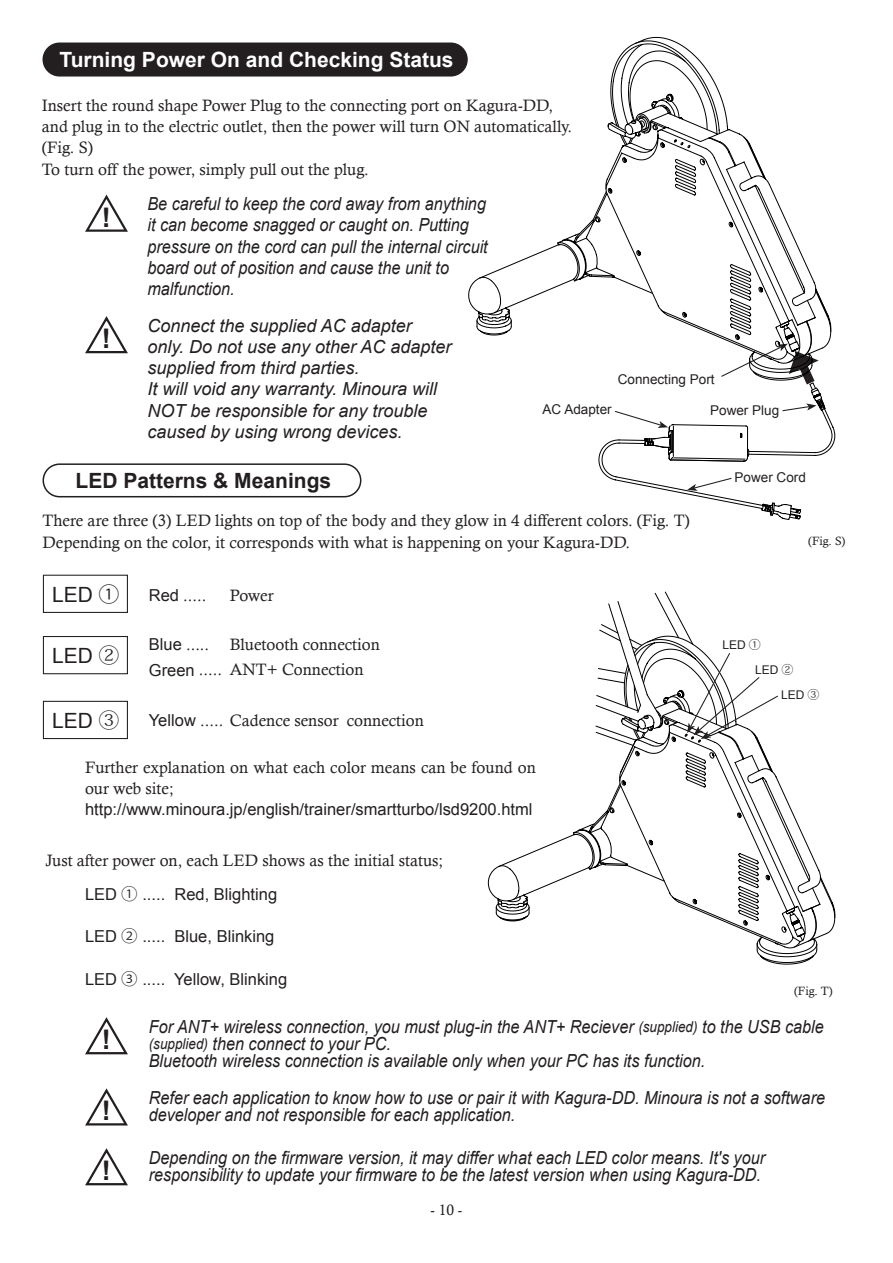
<style>
.page{position:relative;width:893px;height:1263px;background:#fff}
.page>*{position:absolute;margin:0;border:0;box-sizing:border-box;transform-origin:0 0}
.t1{font:700 27px "Arial";color:#231f20}
.t2{font:700 21px "Arial";color:#fff}
.t3{font:700 21px "Arial";color:#231f20}
.t4{font:21px "Arial";color:#231f20}
.t5{font:italic 18px/21.3px "Arial";color:#231f20;scale:.9 1}
.t6{font:italic 18px/21.3px "Arial";color:#231f20}
.t7{font:16.5px/21.3px "Calisto";color:#231f20}
.t8{font:16.5px "Arial";color:#231f20}
.t9{font:15px "Calisto";color:#231f20}
.t10{font:13.5px "Arial";color:#231f20}
.t11{font:12px "Calisto";color:#231f20}
.t12{font:12px "Arial";color:#231f20}
.s1{font-family:"Koz Go Pro"}
.s2{font-family:"Arial"}
.s3{font-family:"Koz Min Pr 6 N"}
.s4{font-size:15px}
</style>
<div class="page">
<div style="left:43px;top:463px;width:318px;height:34px;border:2px solid #231f20;border-radius:16px"></div>
<div style="left:43px;top:43px;width:424px;height:33px;background:#231f20;border-radius:16px"></div>
<div style="left:43px;top:43px;width:425px;height:34px;border:2px solid #231f20;border-radius:16px"></div>
<svg style="left:85px;top:316px;width:43px;height:38px"></svg>
<svg style="left:85px;top:1017px;width:43px;height:38px"></svg>
<svg style="left:85px;top:195px;width:43px;height:37px"></svg>
<svg style="left:478px;top:44px;width:345px;height:300px"></svg>
<svg style="left:496px;top:636px;width:336px;height:328px"></svg>
<svg style="left:614px;top:344px;width:209px;height:175px"></svg>
<svg style="left:687px;top:652px;width:92px;height:87px"></svg>
<div style="left:43px;top:575px;width:85px;height:38px;border:1px solid #231f20"></div>
<div style="left:43px;top:636px;width:85px;height:38px;border:1px solid #231f20"></div>
<div style="left:43px;top:701px;width:85px;height:38px;border:1px solid #231f20"></div>
<svg style="left:85px;top:1088px;width:43px;height:38px"></svg>
<svg style="left:85px;top:1148px;width:43px;height:38px"></svg>
<p class="t2" style="left:60px;top:46px;width:396px">Turning Power On and Checking Status</p>
<p class="t7" style="left:42px;top:94px;width:532px">Insert the round shape Power Plug to the connecting port on Kagura-DD, and plug in to the electric outlet, then the power will turn ON automatically. (Fig. S)<br>To turn off the power, simply pull out the plug.</p>
<h1 class="t1" style="left:102px;top:202px;width:10px">!</h1>
<h1 class="t1" style="left:102px;top:323px;width:10px">!</h1>
<p class="t5" style="left:147px;top:193px;width:380px">Be careful to keep the cord away from anything it can become snagged or caught on. Putting pressure on the cord can pull the internal circuit board out of position and cause the unit to malfunction.</p>
<p class="t6" style="left:147px;top:315px;width:306px">Connect the supplied AC adapter only. Do not use any other AC adapter supplied from third parties.<br>It will void any warranty. Minoura will NOT be responsible for any trouble caused by using wrong devices.</p>
<p class="t3" style="left:76px;top:466px;width:257px">LED Patterns &amp; Meanings</p>
<p class="t10" style="left:618px;top:370px;width:98px">Connecting Port</p>
<p class="t10" style="left:710px;top:401px;width:71px">Power Plug</p>
<p class="t10" style="left:543px;top:401px;width:71px">AC Adapter</p>
<p class="t10" style="left:735px;top:468px;width:73px">Power Cord</p>
<p class="t7" style="left:43px;top:510px;width:649px">There are three (3) LED lights on top of the body and they glow in 4 different colors. (Fig. T)<br>Depending on the color, it corresponds with what is happening on your Kagura-DD.</p>
<p class="t4" style="left:52px;top:580px;width:69px">LED <span class="s1">①</span></p>
<p class="t7" style="left:149px;top:584px;width:59px"><span class="s2">Red</span> .....</p>
<p class="t7" style="left:230px;top:584px;width:45px">Power</p>
<p class="t7" style="left:149px;top:631px;width:233px;line-height:25.5px"><span class="s2">Blue</span> ..... Bluetooth connection<br><span class="s2">Green</span> ..... ANT+ Connection</p>
<p class="t7" style="left:149px;top:710px;width:277px"><span class="s2">Yellow</span> ..... Cadence sensor connection</p>
<p class="t7" style="left:85px;top:756px;width:452px">Further explanation on what each color means can be found on our web site;</p>
<p class="t8" style="left:85px;top:799px;width:449px">http://www.minoura.jp/english/trainer/smartturbo/lsd9200.html</p>
<p class="t7" style="left:45px;top:850px;width:399px">Just after power on, each LED shows as the initial status;</p>
<p class="t8" style="left:85px;top:883px;width:194px">LED <span class="s1">①</span> ..... Red, Blighting</p>
<p class="t8" style="left:85px;top:925px;width:191px">LED <span class="s1">②</span> ..... Blue, Blinking</p>
<p class="t8" style="left:85px;top:968px;width:204px">LED <span class="s1">③</span> ..... Yellow, Blinking</p>
<p class="t4" style="left:52px;top:642px;width:69px">LED <span class="s3">②</span></p>
<p class="t4" style="left:52px;top:707px;width:69px">LED <span class="s3">③</span></p>
<p class="t11" style="left:808px;top:534px;width:39px">(Fig. S)</p>
<p class="t12" style="left:722px;top:637px;width:40px">LED <span class="s1">①</span></p>
<p class="t12" style="left:755px;top:662px;width:40px">LED <span class="s3">②</span></p>
<p class="t12" style="left:781px;top:687px;width:40px">LED <span class="s3">③</span></p>
<p class="t11" style="left:794px;top:984px;width:40px">(Fig. T)</p>
<h1 class="t1" style="left:102px;top:1024px;width:10px">!</h1>
<p class="t5" style="left:149px;top:1018px;width:751px;line-height:17px">For ANT+ wireless connection, you must plug-in the ANT+ Reciever <span class="s4">(supplied)</span> to the USB cable <span class="s4">(supplied)</span> then connect to your PC.<br>Bluetooth wireless connection is available only when your PC has its function.</p>
<h1 class="t1" style="left:102px;top:1096px;width:10px">!</h1>
<p class="t5" style="left:149px;top:1089px;width:753px;line-height:17px">Refer each application to know how to use or pair it with Kagura-DD. Minoura is not a software developer and not responsible for each application.</p>
<h1 class="t1" style="left:102px;top:1155px;width:10px">!</h1>
<p class="t5" style="left:149px;top:1149px;width:686px;line-height:17px">Depending on the firmware version, it may differ what each LED color means. It's your responsibility to update your firmware to be the latest version when using Kagura-DD.</p>
<p class="t9" style="left:431px;top:1201px;width:33px">- 10 -</p>
</div>
